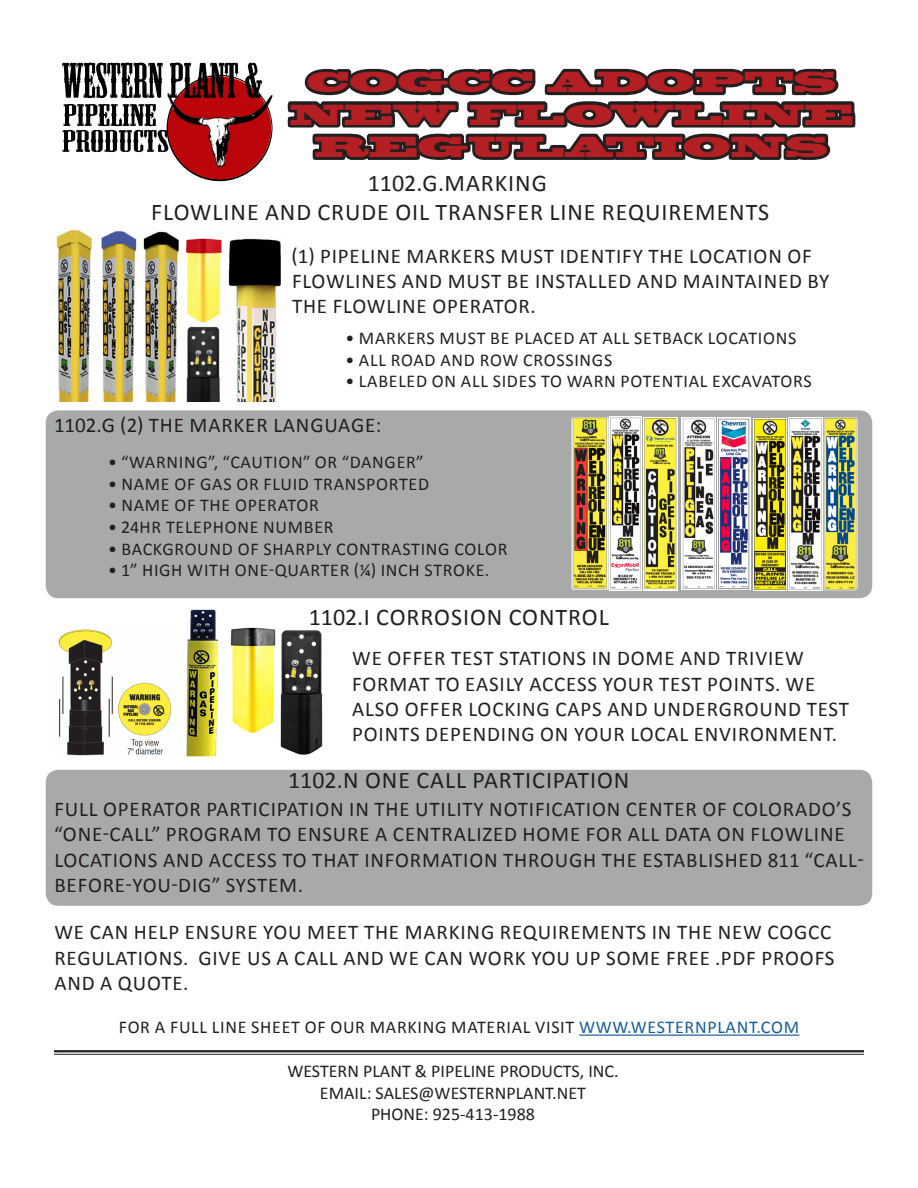
<style>
.page{position:relative;width:918px;height:1188px;background:#fff}
.page>*{position:absolute;margin:0;border:0;box-sizing:border-box;transform-origin:0 0}
.t1{font:27px/32.4px "Blackoak Std";color:#b31f23;text-align:center}
.t2{font:24px "Calibri";letter-spacing:.04em;color:#231f20}
.t3{font:21px/25.2px "Calibri";letter-spacing:.04em;color:#231f20}
.t4{font:18px "Calibri";letter-spacing:.04em;color:#231f20}
.t5{font:18px "Calibri";color:#231f20}
.s1{color:#175d9e}
</style>
<div class="page">
<div style="left:46px;top:410px;width:826px;height:188px;background:#a8aaa8;border-radius:13px"></div>
<div style="left:46px;top:770px;width:826px;height:136px;background:#a8aaa8;border-radius:13px"></div>
<img style="left:62px;top:62px;width:211px;height:120px">
<img style="left:167px;top:75px;width:105px;height:106px;border-radius:53px">
<img style="left:168px;top:77px;width:103px;height:102px;border-radius:52px">
<svg style="left:287px;top:68px;width:569px;height:92px"></svg>
<hr style="left:54px;top:1050px;width:810px;height:2px;background:#231f20">
<hr style="left:54px;top:1054px;width:810px;height:1px;background:#231f20">
<img style="left:56px;top:230px;width:225px;height:171px">
<img style="left:572px;top:417px;width:105px;height:174px">
<img style="left:717px;top:418px;width:34px;height:171px">
<img style="left:681px;top:418px;width:34px;height:172px">
<img style="left:754px;top:418px;width:68px;height:173px">
<img style="left:824px;top:418px;width:34px;height:172px">
<img style="left:186px;top:609px;width:33px;height:147px">
<img style="left:230px;top:627px;width:93px;height:128px">
<img style="left:58px;top:629px;width:113px;height:127px">
<hr style="left:579px;top:1035px;width:220px;height:1px;background:#175d9e">
<p class="t1" style="left:290px;top:66px;width:564px">COGCC ADOPTS<br>NEW FLOWLINE<br>REGULATIONS</p>
<p class="t2" style="left:368px;top:168px;width:181px">1102.G.MARKING</p>
<p class="t2" style="left:151px;top:196px;width:620px">FLOWLINE AND CRUDE OIL TRANSFER LINE REQUIREMENTS</p>
<p class="t3" style="left:292px;top:243px;width:539px">(1) PIPELINE MARKERS MUST IDENTIFY THE LOCATION OF<br>FLOWLINES AND MUST BE INSTALLED AND MAINTAINED BY<br>THE FLOWLINE OPERATOR.</p>
<p class="t4" style="left:346px;top:327px;width:452px">• MARKERS MUST BE PLACED AT ALL SETBACK LOCATIONS</p>
<p class="t4" style="left:346px;top:348px;width:268px">• ALL ROAD AND ROW CROSSINGS</p>
<p class="t4" style="left:346px;top:370px;width:468px">• LABELED ON ALL SIDES TO WARN POTENTIAL EXCAVATORS</p>
<p class="t3" style="left:54px;top:413px;width:329px">1102.G (2) THE MARKER LANGUAGE:</p>
<p class="t4" style="left:108px;top:451px;width:317px">• “WARNING”, “CAUTION” OR “DANGER”</p>
<p class="t4" style="left:108px;top:473px;width:323px">• NAME OF GAS OR FLUID TRANSPORTED</p>
<p class="t4" style="left:108px;top:494px;width:212px">• NAME OF THE OPERATOR</p>
<p class="t4" style="left:108px;top:516px;width:227px">• 24HR TELEPHONE NUMBER</p>
<p class="t4" style="left:108px;top:537px;width:401px">• BACKGROUND OF SHARPLY CONTRASTING COLOR</p>
<p class="t4" style="left:108px;top:559px;width:383px">• 1” HIGH WITH ONE-QUARTER (¼) INCH STROKE.</p>
<p class="t2" style="left:309px;top:602px;width:302px">1102.I CORROSION CONTROL</p>
<p class="t3" style="left:352px;top:646px;width:498px">WE OFFER TEST STATIONS IN DOME AND TRIVIEW FORMAT TO EASILY ACCESS YOUR TEST POINTS. WE ALSO OFFER LOCKING CAPS AND UNDERGROUND TEST POINTS DEPENDING ON YOUR LOCAL ENVIRONMENT.</p>
<p class="t2" style="left:288px;top:765px;width:343px">1102.N ONE CALL PARTICIPATION</p>
<p class="t3" style="left:54px;top:797px;width:811px">FULL OPERATOR PARTICIPATION IN THE UTILITY NOTIFICATION CENTER OF COLORADO’S “ONE-CALL” PROGRAM TO ENSURE A CENTRALIZED HOME FOR ALL DATA ON FLOWLINE LOCATIONS AND ACCESS TO THAT INFORMATION THROUGH THE ESTABLISHED 811 “CALL-BEFORE-YOU-DIG” SYSTEM.</p>
<p class="t3" style="left:54px;top:920px;width:782px">WE CAN HELP ENSURE YOU MEET THE MARKING REQUIREMENTS IN THE NEW COGCC<br>REGULATIONS. GIVE US A CALL AND WE CAN WORK YOU UP SOME FREE .PDF PROOFS<br>AND A QUOTE.</p>
<p class="t4" style="left:119px;top:1016px;width:682px">FOR A FULL LINE SHEET OF OUR MARKING MATERIAL VISIT <span class="s1">WWW.WESTERNPLANT.COM</span></p>
<p class="t5" style="left:287px;top:1060px;width:333px">WESTERN PLANT &amp; PIPELINE PRODUCTS, INC.</p>
<p class="t5" style="left:320px;top:1081px;width:268px">EMAIL: SALES@WESTERNPLANT.NET</p>
<p class="t5" style="left:371px;top:1103px;width:166px">PHONE: 925-413-1988</p>
</div>
